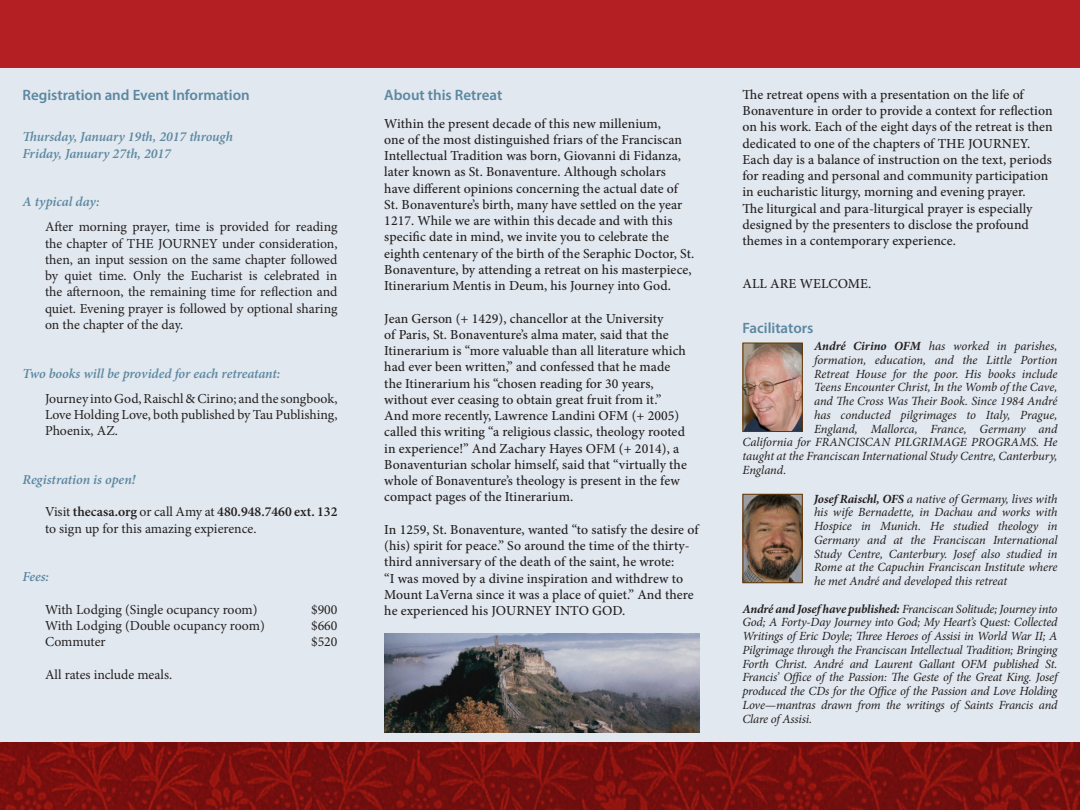
<style>
.page{position:relative;width:1080px;height:810px;background:#e1e8ef}
.page>*{position:absolute;margin:0;border:0;box-sizing:border-box;transform-origin:0 0}
.t1{font:600 15px "Myriad Pro";color:#5c87a1}
.t2{font:500 13.75px/16.2px "Minion Pro";letter-spacing:.005em;color:#231f20}
.t3{font:13.75px/16.2px "Minion Pro";letter-spacing:-.005em;color:#231f20;text-align:justify}
.t4{font:italic 600 13.75px "Minion Pro";letter-spacing:-.005em;color:#5c87a1}
.t5{font:italic 12.5px/13.8px "Minion Pro";letter-spacing:-.005em;color:#231f20;text-align:justify}
.s1{font-weight:600}
.s2{font-weight:700}
</style>
<div class="page">
<img style="left:0;top:742px;width:1080px;height:68px">
<img style="left:744px;top:345px;width:57px;height:85px">
<div style="left:742px;top:343px;width:61px;height:89px;border:1px solid #653500"></div>
<img style="left:744px;top:496px;width:57px;height:85px">
<div style="left:742px;top:494px;width:61px;height:89px;border:1px solid #653500"></div>
<div style="left:0;top:0;width:1080px;height:68px;background:#b31f23"></div>
<img style="left:384px;top:633px;width:315px;height:99px">
<p class="t1" style="left:22px;top:85px;width:229px">Registration and Event Information</p>
<p class="t4" style="left:22px;top:127px;width:212px">Thursday, January 19th, 2017 through</p>
<p class="t4" style="left:22px;top:144px;width:150px">Friday, January 27th, 2017</p>
<p class="t4" style="left:22px;top:192px;width:79px">A typical day:</p>
<p class="t3" style="left:45px;top:219px;width:294px">After morning prayer, time is provided for reading the chapter of THE JOURNEY under consideration, then, an input session on the same chapter followed by quiet time. Only the Eucharist is celebrated in the afternoon, the remaining time for reflection and quiet. Evening prayer is followed by optional sharing on the chapter of the day.</p>
<p class="t4" style="left:22px;top:364px;width:259px">Two books will be provided for each retreatant:</p>
<p class="t3" style="left:45px;top:390px;width:294px">Journey into God, Raischl &amp; Cirino; and the songbook, Love Holding Love, both published by Tau Publishing, Phoenix, AZ.</p>
<p class="t4" style="left:22px;top:470px;width:115px">Registration is open!</p>
<p class="t3" style="left:45px;top:504px;width:294px">Visit <span class="s1">thecasa.org</span> or call Amy at <span class="s1">480.948.7460 ext. 132 </span>to sign up for this amazing expierence.</p>
<p class="t4" style="left:22px;top:567px;width:28px">Fees:</p>
<p class="t3" style="left:45px;top:601px;width:214px">With Lodging (Single ocupancy room)</p>
<p class="t3" style="left:311px;top:601px;width:28px">$900</p>
<p class="t3" style="left:45px;top:618px;width:221px">With Lodging (Double ocupancy room)</p>
<p class="t3" style="left:311px;top:618px;width:28px">$660</p>
<p class="t3" style="left:45px;top:634px;width:62px">Commuter</p>
<p class="t3" style="left:311px;top:634px;width:28px">$520</p>
<p class="t3" style="left:45px;top:666px;width:129px">All rates include meals.</p>
<p class="t1" style="left:384px;top:85px;width:119px">About this Retreat</p>
<p class="t2" style="left:384px;top:115px;width:312px">Within the present decade of this new millenium,<br>one of the most distinguished friars of the Franciscan Intellectual Tradition was born, Giovanni di Fidanza, later known as St. Bonaventure. Although scholars have different opinions concerning the actual date of St. Bonaventure’s birth, many have settled on the year 1217. While we are within this decade and with this specific date in mind, we invite you to celebrate the eighth centenary of the birth of the Seraphic Doctor, St.<br>Bonaventure, by attending a retreat on his masterpiece, Itinerarium Mentis in Deum, his Journey into God.</p>
<p class="t2" style="left:384px;top:310px;width:304px">Jean Gerson (+ 1429), chancellor at the University<br>of Paris, St. Bonaventure’s alma mater, said that the Itinerarium is “more valuable than all literature which had ever been written,” and confessed that he made the Itinerarium his “chosen reading for 30 years, without ever ceasing to obtain great fruit from it.” And more recently, Lawrence Landini OFM (+ 2005) called this writing “a religious classic, theology rooted in experience!” And Zachary Hayes OFM (+ 2014), a Bonaventurian scholar himself, said that “virtually the whole of Bonaventure’s theology is present in the few compact pages of the Itinerarium.</p>
<p class="t2" style="left:384px;top:521px;width:316px">In 1259, St. Bonaventure, wanted “to satisfy the desire of (his) spirit for peace.” So around the time of the thirty&shy;third anniversary of the death of the saint, he wrote:<br>“I was moved by a divine inspiration and withdrew to Mount LaVerna since it was a place of quiet.” And there he experienced his JOURNEY INTO GOD.</p>
<p class="t2" style="left:742px;top:86px;width:312px">The retreat opens with a presentation on the life of Bonaventure in order to provide a context for reflection on his work. Each of the eight days of the retreat is then dedicated to one of the chapters of THE JOURNEY.<br>Each day is a balance of instruction on the text, periods for reading and personal and community participation in eucharistic liturgy, morning and evening prayer.<br>The liturgical and para-liturgical prayer is especially designed by the presenters to disclose the profound themes in a contemporary experience.</p>
<p class="t2" style="left:742px;top:275px;width:130px">ALL ARE WELCOME.</p>
<p class="t1" style="left:742px;top:318px;width:72px">Facilitators</p>
<p class="t5" style="left:814px;top:339px;width:245px"><span class="s2">André Cirino OFM</span> has worked in parishes,</p>
<p class="t5" style="left:814px;top:353px;width:245px">formation, education, and the Little Portion</p>
<p class="t5" style="left:814px;top:367px;width:245px">Retreat House for the poor. His books include</p>
<p class="t5" style="left:814px;top:380px;width:245px">Teens Encounter Christ, In the Womb of the Cave,</p>
<p class="t5" style="left:814px;top:394px;width:245px">and The Cross Was Their Book. Since 1984 André</p>
<p class="t5" style="left:814px;top:408px;width:245px">has conducted pilgrimages to Italy, Prague,</p>
<p class="t5" style="left:814px;top:422px;width:245px">England, Mallorca, France, Germany and</p>
<p class="t5" style="left:742px;top:435px;width:316px">California for FRANCISCAN PILGRIMAGE PROGRAMS. He</p>
<p class="t5" style="left:742px;top:449px;width:316px">taught at the Franciscan International Study Centre, Canterbury,</p>
<p class="t5" style="left:742px;top:463px;width:45px">England.</p>
<p class="t5" style="left:814px;top:492px;width:245px"><span class="s2">Josef Raischl, OFS</span> a native of Germany, lives with his wife Bernadette, in Dachau and works with Hospice in Munich. He studied theology in Germany and at the Franciscan International Study Centre, Canterbury. Josef also studied in Rome at the Capuchin Franciscan Institute where he met André and developed this retreat</p>
<p class="t5" style="left:742px;top:602px;width:317px"><span class="s2">André and Josef have published:</span> Franciscan Solitude; Journey into God; A Forty-Day Journey into God; My Heart’s Quest: Collected Writings of Eric Doyle; Three Heroes of Assisi in World War II; A Pilgrimage through the Franciscan Intellectual Tradition; Bringing Forth Christ. André and Laurent Gallant OFM published St.<br>Francis’ Office of the Passion: The Geste of the Great King. Josef produced the CDs for the Office of the Passion and Love Holding Love—mantras drawn from the writings of Saints Francis and Clare of Assisi.</p>
</div>
